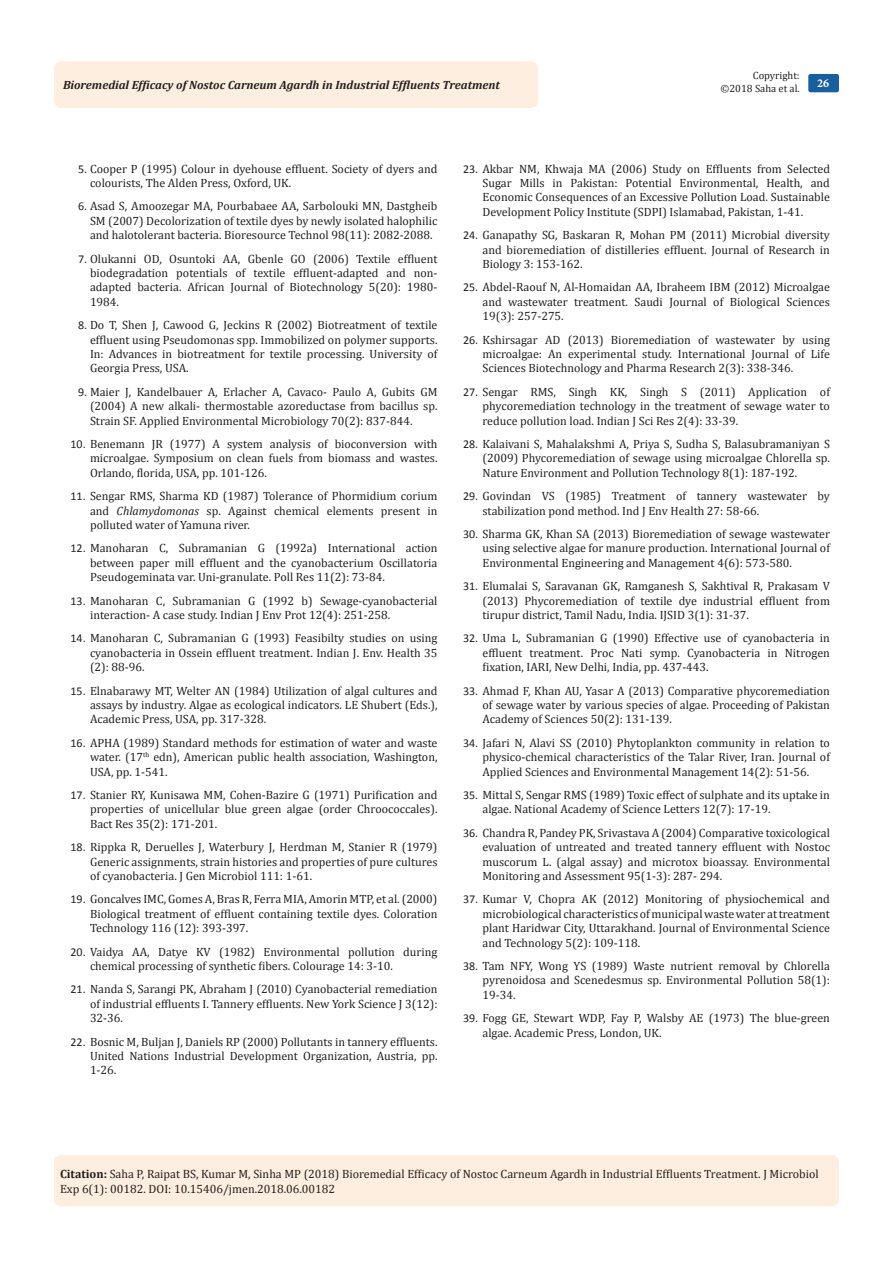
<style>
.page{position:relative;width:893px;height:1263px;background:#fff}
.page>*{position:absolute;margin:0;border:0;box-sizing:border-box;transform-origin:0 0}
.t1{font:12px/14.4px "Cambria";color:#231f20;text-align:justify}
.t2{font:italic 700 12px "Cambria";color:#231f20}
.t3{font:700 12px "Minion Pro";color:#fff}
.t4{font:10.5px/12.6px "Cambria";color:#231f20;text-align:right}
.s1{font-family:"Calibri"}
.s2{font-style:italic}
.s3{font-weight:700}
</style>
<div class="page">
<div style="left:54px;top:1155px;width:785px;height:51px;background:#feeee0;border-radius:7px"></div>
<div style="left:54px;top:61px;width:484px;height:47px;background:#feeee0;border-radius:8px"></div>
<div style="left:808px;top:74px;width:31px;height:18px;background:#18609d;border-radius:2px"></div>
<p class="t4" style="left:720px;top:69px;width:81px">Copyright: ©2018 Saha et al.</p>
<p class="t2" style="left:63px;top:77px;width:438px">Bioremedial Efficacy of Nostoc Carneum Agardh in Industrial Effluents Treatment</p>
<p class="t3" style="left:817px;top:75px;width:13px">26</p>
<p class="t1" style="left:90px;top:161px;width:349px;text-indent:-12px"><span class="s1">5.</span> Cooper P (1995) Colour in dyehouse effluent. Society of dyers and colourists, The Alden Press, Oxford, UK.</p>
<p class="t1" style="left:90px;top:199px;width:349px;text-indent:-12px"><span class="s1">6.</span> Asad S, Amoozegar MA, Pourbabaee AA, Sarbolouki MN, Dastgheib SM (2007) Decolorization of textile dyes by newly isolated halophilic and halotolerant bacteria. Bioresource Technol 98(11): 2082-2088.</p>
<p class="t1" style="left:90px;top:251px;width:349px;text-indent:-12px"><span class="s1">7.</span> Olukanni OD, Osuntoki AA, Gbenle GO (2006) Textile effluent biodegradation potentials of textile effluent-adapted and non&shy;adapted bacteria. African Journal of Biotechnology 5(20): 1980- 1984.</p>
<p class="t1" style="left:90px;top:318px;width:349px;text-indent:-12px"><span class="s1">8.</span> Do T, Shen J, Cawood G, Jeckins R (2002) Biotreatment of textile effluent using Pseudomonas spp. Immobilized on polymer supports.<br>In: Advances in biotreatment for textile processing. University of Georgia Press, USA.</p>
<p class="t1" style="left:90px;top:384px;width:349px;text-indent:-12px"><span class="s1">9.</span> Maier J, Kandelbauer A, Erlacher A, Cavaco- Paulo A, Gubits GM (2004) A new alkali- thermostable azoreductase from bacillus sp.<br>Strain SF. Applied Environmental Microbiology 70(2): 837-844.</p>
<p class="t1" style="left:90px;top:437px;width:349px;text-indent:-20px"><span class="s1">10.</span> Benemann JR (1977) A system analysis of bioconversion with microalgae. Symposium on clean fuels from biomass and wastes.<br>Orlando, florida, USA, pp. 101-126.</p>
<p class="t1" style="left:90px;top:489px;width:349px;text-indent:-20px"><span class="s1">11.</span> Sengar RMS, Sharma KD (1987) Tolerance of Phormidium corium and <span class="s2">Chlamydomonas</span> sp. Against chemical elements present in polluted water of Yamuna river.</p>
<p class="t1" style="left:90px;top:541px;width:349px;text-indent:-20px"><span class="s1">12.</span> Manoharan C, Subramanian G (1992a) International action between paper mill effluent and the cyanobacterium Oscillatoria Pseudogeminata var. Uni-granulate. Poll Res 11(2): 73-84.</p>
<p class="t1" style="left:90px;top:593px;width:349px;text-indent:-20px"><span class="s1">13.</span> Manoharan C, Subramanian G (1992 b) Sewage-cyanobacterial interaction- A case study. Indian J Env Prot 12(4): 251-258.</p>
<p class="t1" style="left:90px;top:631px;width:349px;text-indent:-20px"><span class="s1">14.</span> Manoharan C, Subramanian G (1993) Feasibilty studies on using cyanobacteria in Ossein effluent treatment. Indian J. Env. Health 35 (2): 88-96.</p>
<p class="t1" style="left:90px;top:683px;width:349px;text-indent:-20px"><span class="s1">15.</span> Elnabarawy MT, Welter AN (1984) Utilization of algal cultures and assays by industry. Algae as ecological indicators. LE Shubert (Eds.), Academic Press, USA, pp. 317-328.</p>
<p class="t1" style="left:90px;top:735px;width:349px;text-indent:-20px"><span class="s1">16.</span> APHA (1989) Standard methods for estimation of water and waste water. (17<sup>th</sup> edn), American public health association, Washington, USA, pp. 1-541.</p>
<p class="t1" style="left:90px;top:788px;width:349px;text-indent:-20px"><span class="s1">17.</span> Stanier RY, Kunisawa MM, Cohen-Bazire G (1971) Purification and properties of unicellular blue green algae (order Chroococcales).<br>Bact Res 35(2): 171-201.</p>
<p class="t1" style="left:90px;top:840px;width:349px;text-indent:-20px"><span class="s1">18.</span> Rippka R, Deruelles J, Waterbury J, Herdman M, Stanier R (1979)<br>Generic assignments, strain histories and properties of pure cultures of cyanobacteria. J Gen Microbiol 111: 1-61.</p>
<p class="t1" style="left:90px;top:892px;width:349px;text-indent:-20px"><span class="s1">19.</span> Goncalves IMC, Gomes A, Bras R, Ferra MIA, Amorin MTP, et al. (2000)<br>Biological treatment of effluent containing textile dyes. Coloration Technology 116 (12): 393-397.</p>
<p class="t1" style="left:90px;top:944px;width:349px;text-indent:-20px"><span class="s1">20.</span> Vaidya AA, Datye KV (1982) Environmental pollution during chemical processing of synthetic fibers. Colourage 14: 3-10.</p>
<p class="t1" style="left:90px;top:982px;width:349px;text-indent:-20px"><span class="s1">21.</span> Nanda S, Sarangi PK, Abraham J (2010) Cyanobacterial remediation of industrial effluents I. Tannery effluents. New York Science J 3(12):<br>32-36.</p>
<p class="t1" style="left:90px;top:1034px;width:349px;text-indent:-20px"><span class="s1">22.</span> Bosnic M, Buljan J, Daniels RP (2000) Pollutants in tannery effluents.<br>United Nations Industrial Development Organization, Austria, pp.<br>1-26.</p>
<p class="t1" style="left:482px;top:161px;width:349px;text-indent:-20px"><span class="s1">23.</span> Akbar NM, Khwaja MA (2006) Study on Effluents from Selected Sugar Mills in Pakistan: Potential Environmental, Health, and Economic Consequences of an Excessive Pollution Load. Sustainable Development Policy Institute (SDPI) Islamabad, Pakistan, 1-41.</p>
<p class="t1" style="left:482px;top:228px;width:349px;text-indent:-20px"><span class="s1">24.</span> Ganapathy SG, Baskaran R, Mohan PM (2011) Microbial diversity and bioremediation of distilleries effluent. Journal of Research in Biology 3: 153-162.</p>
<p class="t1" style="left:482px;top:280px;width:349px;text-indent:-20px"><span class="s1">25.</span> Abdel-Raouf N, Al-Homaidan AA, Ibraheem IBM (2012) Microalgae and wastewater treatment. Saudi Journal of Biological Sciences 19(3): 257-275.</p>
<p class="t1" style="left:482px;top:332px;width:349px;text-indent:-20px"><span class="s1">26.</span> Kshirsagar AD (2013) Bioremediation of wastewater by using microalgae: An experimental study. International Journal of Life Sciences Biotechnology and Pharma Research 2(3): 338-346.</p>
<p class="t1" style="left:482px;top:384px;width:349px;text-indent:-20px"><span class="s1">27.</span> Sengar RMS, Singh KK, Singh S (2011) Application of phycoremediation technology in the treatment of sewage water to reduce pollution load. Indian J Sci Res 2(4): 33-39.</p>
<p class="t1" style="left:482px;top:437px;width:349px;text-indent:-20px"><span class="s1">28.</span> Kalaivani S, Mahalakshmi A, Priya S, Sudha S, Balasubramaniyan S (2009) Phycoremediation of sewage using microalgae Chlorella sp.<br>Nature Environment and Pollution Technology 8(1): 187-192.</p>
<p class="t1" style="left:482px;top:489px;width:349px;text-indent:-20px"><span class="s1">29.</span> Govindan VS (1985) Treatment of tannery wastewater by stabilization pond method. Ind J Env Health 27: 58-66.</p>
<p class="t1" style="left:482px;top:527px;width:349px;text-indent:-20px"><span class="s1">30.</span> Sharma GK, Khan SA (2013) Bioremediation of sewage wastewater using selective algae for manure production. International Journal of Environmental Engineering and Management 4(6): 573-580.</p>
<p class="t1" style="left:482px;top:579px;width:349px;text-indent:-20px"><span class="s1">31.</span> Elumalai S, Saravanan GK, Ramganesh S, Sakhtival R, Prakasam V (2013) Phycoremediation of textile dye industrial effluent from tirupur district, Tamil Nadu, India. IJSID 3(1): 31-37.</p>
<p class="t1" style="left:482px;top:631px;width:349px;text-indent:-20px"><span class="s1">32.</span> Uma L, Subramanian G (1990) Effective use of cyanobacteria in effluent treatment. Proc Nati symp. Cyanobacteria in Nitrogen fixation, IARI, New Delhi, India, pp. 437-443.</p>
<p class="t1" style="left:482px;top:683px;width:349px;text-indent:-20px"><span class="s1">33.</span> Ahmad F, Khan AU, Yasar A (2013) Comparative phycoremediation of sewage water by various species of algae. Proceeding of Pakistan Academy of Sciences 50(2): 131-139.</p>
<p class="t1" style="left:482px;top:735px;width:349px;text-indent:-20px"><span class="s1">34.</span> Jafari N, Alavi SS (2010) Phytoplankton community in relation to physico-chemical characteristics of the Talar River, Iran. Journal of Applied Sciences and Environmental Management 14(2): 51-56.</p>
<p class="t1" style="left:482px;top:788px;width:349px;text-indent:-20px"><span class="s1">35.</span> Mittal S, Sengar RMS (1989) Toxic effect of sulphate and its uptake in algae. National Academy of Science Letters 12(7): 17-19.</p>
<p class="t1" style="left:482px;top:825px;width:349px;text-indent:-20px"><span class="s1">36.</span> Chandra R, Pandey PK, Srivastava A (2004) Comparative toxicological evaluation of untreated and treated tannery effluent with Nostoc muscorum L. (algal assay) and microtox bioassay. Environmental Monitoring and Assessment 95(1-3): 287- 294.</p>
<p class="t1" style="left:482px;top:892px;width:349px;text-indent:-20px"><span class="s1">37.</span> Kumar V, Chopra AK (2012) Monitoring of physiochemical and microbiological characteristics of municipal waste water at treatment plant Haridwar City, Uttarakhand. Journal of Environmental Science and Technology 5(2): 109-118.</p>
<p class="t1" style="left:482px;top:959px;width:349px;text-indent:-20px"><span class="s1">38.</span> Tam NFY, Wong YS (1989) Waste nutrient removal by Chlorella pyrenoidosa and Scenedesmus sp. Environmental Pollution 58(1):<br>19-34.</p>
<p class="t1" style="left:482px;top:1011px;width:349px;text-indent:-20px"><span class="s1">39.</span> Fogg GE, Stewart WDP, Fay P, Walsby AE (1973) The blue-green algae. Academic Press, London, UK.</p>
<p class="t1" style="left:60px;top:1167px;width:760px"><span class="s3">Citation:</span> Saha P, Raipat BS, Kumar M, Sinha MP (2018) Bioremedial Efficacy of Nostoc Carneum Agardh in Industrial Effluents Treatment. J Microbiol<br>Exp 6(1): 00182. DOI: 10.15406/jmen.2018.06.00182</p>
</div>
